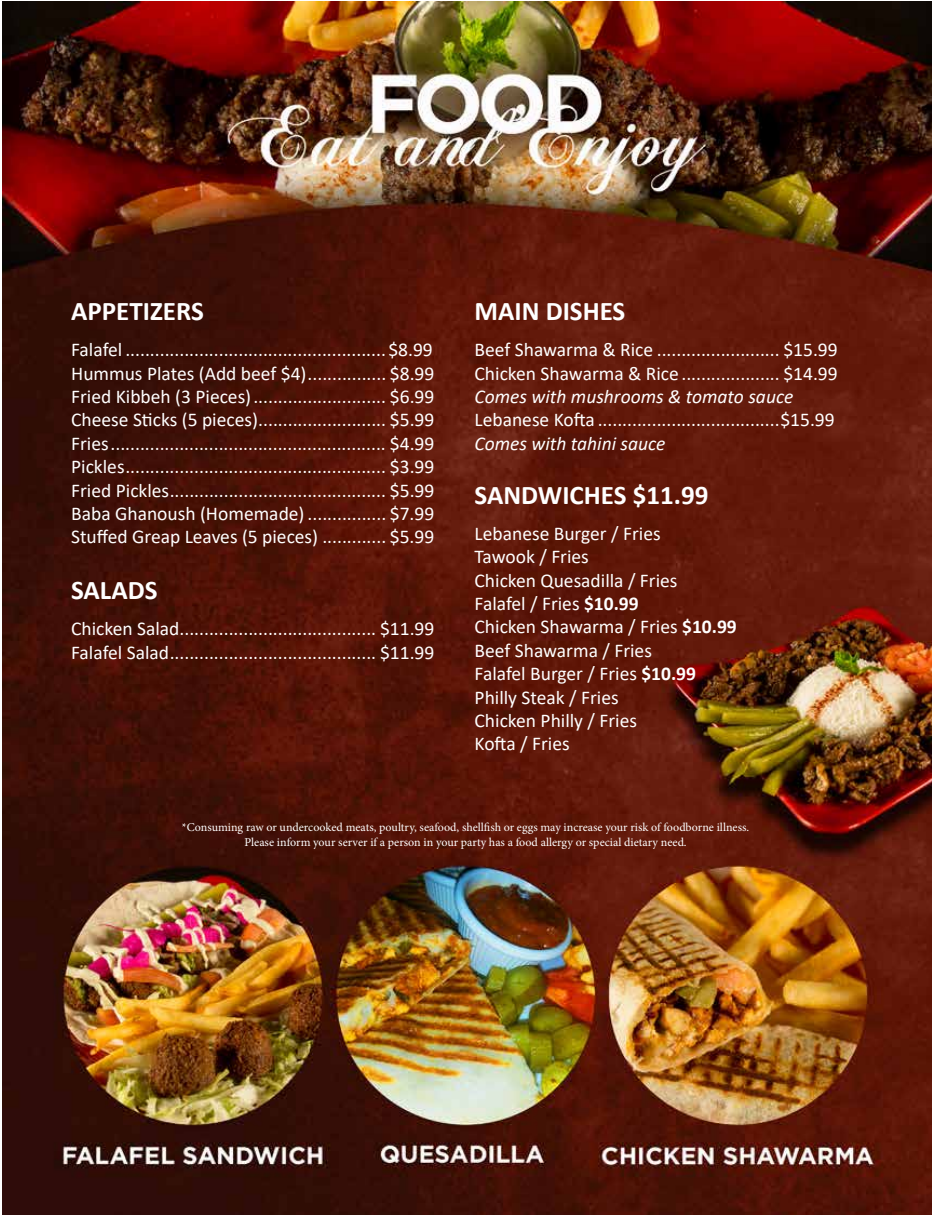
<style>
.page{position:relative;width:932px;height:1215px;background:#fff}
.page>*{position:absolute;margin:0;border:0;box-sizing:border-box;transform-origin:0 0}
.t1{font:700 27px "Calibri";color:#fff}
.t2{font:19.5px/23.4px "Calibri";color:#fff}
.t3{font:italic 19.5px "Calibri";color:#fff}
.t4{font:12px/14.4px "Minion Pro";color:#fff;text-align:center}
.s1{font-weight:700}
</style>
<div class="page">
<img style="left:2px;top:1px;width:930px;height:1214px">
<h1 class="t1" style="left:71px;top:292px;width:134px">APPETIZERS</h1>
<p class="t2" style="left:71px;top:337px;width:365px;text-align:justify">Falafel .....................................................$8.99<br>Hummus Plates (Add beef $4)................ $8.99<br>Fried Kibbeh (3 Pieces)........................... $6.99<br>Cheese Sticks (5 pieces).......................... $5.99<br>Fries........................................................ $4.99<br>Pickles..................................................... $3.99<br>Fried Pickles............................................ $5.99<br>Baba Ghanoush (Homemade) ................ $7.99<br>Stuffed Greap Leaves (5 pieces) ............. $5.99</p>
<h1 class="t1" style="left:71px;top:571px;width:88px">SALADS</h1>
<p class="t2" style="left:71px;top:616px;width:365px">Chicken Salad........................................ $11.99<br>Falafel Salad.......................................... $11.99</p>
<h1 class="t1" style="left:474px;top:292px;width:152px">MAIN DISHES</h1>
<p class="t2" style="left:474px;top:337px;width:365px">Beef Shawarma &amp; Rice ......................... $15.99<br>Chicken Shawarma &amp; Rice .................... $14.99</p>
<p class="t3" style="left:474px;top:383px;width:320px">Comes with mushrooms &amp; tomato sauce</p>
<p class="t2" style="left:474px;top:408px;width:122px">Lebanese Kofta</p>
<p class="t2" style="left:780px;top:408px;width:56px">$15.99</p>
<p class="t3" style="left:474px;top:430px;width:192px">Comes with tahini sauce</p>
<h1 class="t1" style="left:474px;top:476px;width:235px">SANDWICHES $11.99</h1>
<p class="t2" style="left:474px;top:521px;width:264px">Lebanese Burger / Fries<br>Tawook / Fries<br>Chicken Quesadilla / Fries<br>Falafel / Fries <span class="s1">$10.99<br></span>Chicken Shawarma / Fries <span class="s1">$10.99<br></span>Beef Shawarma / Fries<br>Falafel Burger / Fries <span class="s1">$10.99<br></span>Philly Steak / Fries<br>Chicken Philly / Fries<br>Kofta / Fries</p>
<p class="t4" style="left:182px;top:820px;width:568px">*Consuming raw or undercooked meats, poultry, seafood, shellfish or eggs may increase your risk of foodborne illness.<br>Please inform your server if a person in your party has a food allergy or special dietary need.</p>
</div>
